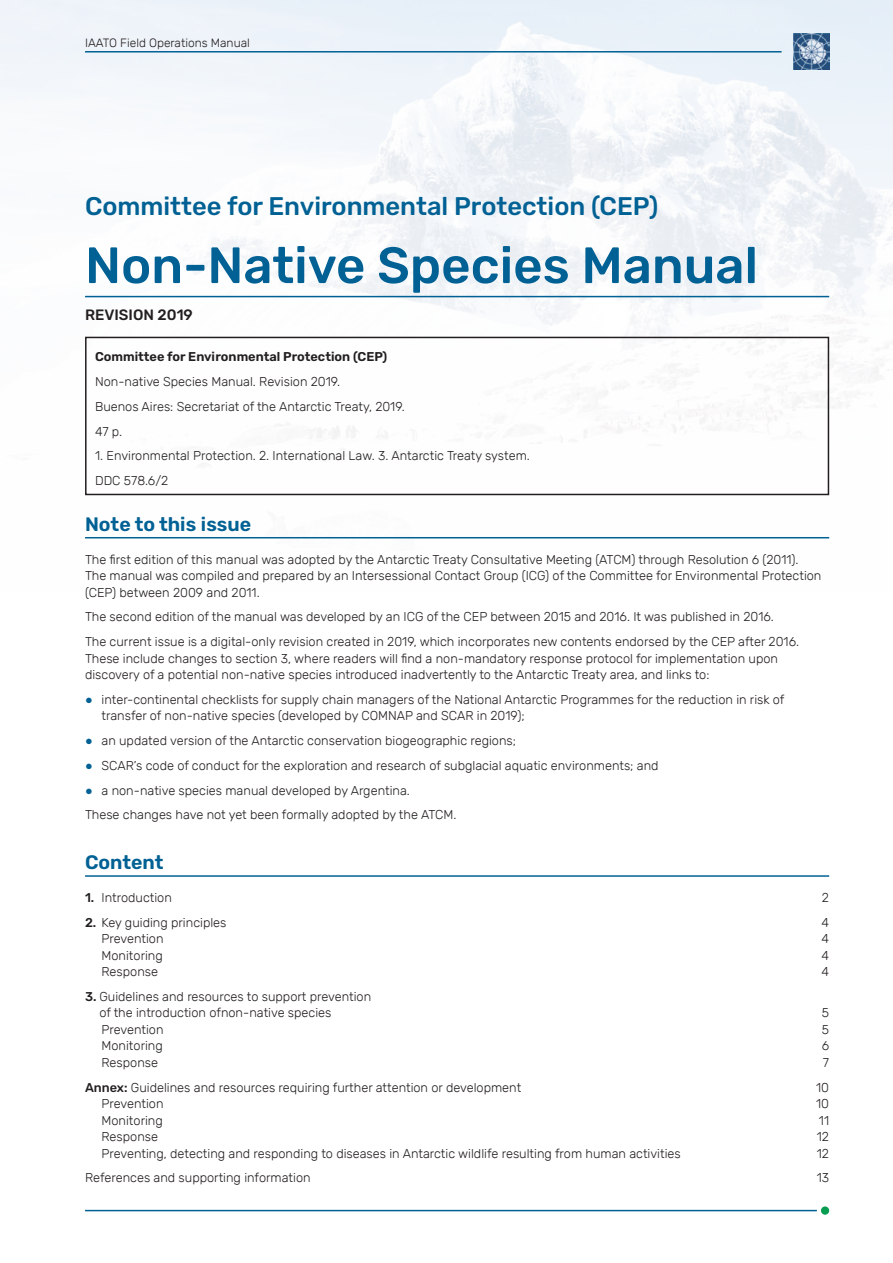
<style>
.page{position:relative;width:893px;height:1263px;background:#fff}
.page>*{position:absolute;margin:0;border:0;box-sizing:border-box;transform-origin:0 0}
.t1{font:500 51px "Rubik";color:#016194}
.t2{font:500 25.5px "Rubik";color:#016194}
.t3{font:600 19.5px "Rubik";color:#016194}
.t4{font:500 15px "Rubik";color:#231f20}
.t5{font:300 12.75px/24.8px "Rubik";color:#231f20}
.t6{font:600 12.75px "Rubik";color:#231f20}
.t7{font:300 12px "Rubik";color:#231f20}
.s1{font-family:"Arial";font-weight:400;color:#016194}
.s2{font-weight:500}
</style>
<div class="page">
<hr style="left:85px;top:1210px;width:732px;height:1px;background:#016194">
<div style="left:821px;top:1206px;width:8px;height:9px;background:#099d52;border-radius:50%"></div>
<img style="left:0;top:0;width:893px;height:539px">
<hr style="left:85px;top:51px;width:697px;height:2px;background:#016194">
<hr style="left:85px;top:296px;width:744px;height:1px;background:#016194">
<div style="left:85px;top:337px;width:744px;height:158px;border:2px solid #231f20"></div>
<hr style="left:85px;top:537px;width:744px;height:1px;background:#016194">
<hr style="left:85px;top:875px;width:744px;height:2px;background:#016194">
<p class="t7" style="left:85px;top:37px;width:166px">IAATO Field Operations Manual</p>
<h2 class="t2" style="left:85px;top:192px;width:575px">Committee for Environmental Protection (CEP)</h2>
<h1 class="t1" style="left:85px;top:236px;width:674px">Non-Native Species Manual</h1>
<p class="t4" style="left:85px;top:306px;width:109px">REVISION 2019</p>
<p class="t6" style="left:95px;top:350px;width:294px">Committee for Environmental Protection (CEP)</p>
<p class="t5" style="left:95px;top:370px;width:311px">Non-native Species Manual. Revision 2019.<br>Buenos Aires: Secretariat of the Antarctic Treaty, 2019.<br>47 p.</p>
<p class="t5" style="left:95px;top:444px;width:436px">1. Environmental Protection. 2. International Law. 3. Antarctic Treaty system.<br>DDC 578.6/2</p>
<h3 class="t3" style="left:85px;top:513px;width:168px">Note to this issue</h3>
<p class="t5" style="left:85px;top:551px;width:738px;line-height:16.5px">The first edition of this manual was adopted by the Antarctic Treaty Consultative Meeting (ATCM) through Resolution 6 (2011).<br>The manual was compiled and prepared by an Intersessional Contact Group (ICG) of the Committee for Environmental Protection (CEP) between 2009 and 2011.</p>
<p class="t5" style="left:85px;top:605px;width:716px">The second edition of the manual was developed by an ICG of the CEP between 2015 and 2016. It was published in 2016.<br>The current issue is a digital-only revision created in 2019, which incorporates new contents endorsed by the CEP after 2016.</p>
<p class="t5" style="left:85px;top:650px;width:694px;line-height:16.5px">These include changes to section 3, where readers will find a non-mandatory response protocol for implementation upon discovery of a potential non-native species introduced inadvertently to the Antarctic Treaty area, and links to:</p>
<p class="t5" style="left:102px;top:691px;width:684px;line-height:16.5px;text-indent:-16px"><span class="s1">●</span> inter-continental checklists for supply chain managers of the National Antarctic Programmes for the reduction in risk of transfer of non-native species (developed by COMNAP and SCAR in 2019);</p>
<p class="t5" style="left:85px;top:729px;width:433px"><span class="s1">●</span> an updated version of the Antarctic conservation biogeographic regions;</p>
<p class="t5" style="left:85px;top:753px;width:575px"><span class="s1">●</span> SCAR’s code of conduct for the exploration and research of subglacial aquatic environments; and</p>
<p class="t5" style="left:85px;top:778px;width:373px"><span class="s1">●</span> a non-native species manual developed by Argentina.<br>These changes have not yet been formally adopted by the ATCM.</p>
<h3 class="t3" style="left:85px;top:851px;width:80px">Content</h3>
<p class="t5" style="left:85px;top:885px;width:88px"><span class="s2">1.</span> Introduction</p>
<p class="t5" style="left:822px;top:885px;width:9px">2</p>
<p class="t5" style="left:85px;top:910px;width:143px"><span class="s2">2.</span> Key guiding principles</p>
<p class="t5" style="left:821px;top:910px;width:9px">4</p>
<p class="t5" style="left:102px;top:927px;width:64px">Prevention</p>
<p class="t5" style="left:821px;top:927px;width:9px">4</p>
<p class="t5" style="left:102px;top:943px;width:63px">Monitoring</p>
<p class="t5" style="left:821px;top:943px;width:9px">4</p>
<p class="t5" style="left:102px;top:960px;width:58px">Response</p>
<p class="t5" style="left:821px;top:960px;width:9px">4</p>
<p class="t5" style="left:99px;top:988px;width:273px;line-height:16.5px;text-indent:-14px"><span class="s2">3.</span> Guidelines and resources to support prevention of the introduction ofnon-native species</p>
<p class="t5" style="left:822px;top:1001px;width:9px">5</p>
<p class="t5" style="left:102px;top:1017px;width:64px">Prevention</p>
<p class="t5" style="left:822px;top:1017px;width:9px">5</p>
<p class="t5" style="left:102px;top:1034px;width:63px">Monitoring</p>
<p class="t5" style="left:822px;top:1034px;width:9px">6</p>
<p class="t5" style="left:102px;top:1050px;width:58px">Response</p>
<p class="t5" style="left:823px;top:1050px;width:8px">7</p>
<p class="t5" style="left:85px;top:1075px;width:438px"><span class="s2">Annex:</span> Guidelines and resources requiring further attention or development</p>
<p class="t5" style="left:816px;top:1075px;width:14px">10</p>
<p class="t5" style="left:102px;top:1092px;width:64px">Prevention</p>
<p class="t5" style="left:816px;top:1092px;width:14px">10</p>
<p class="t5" style="left:102px;top:1108px;width:63px">Monitoring</p>
<p class="t5" style="left:819px;top:1108px;width:12px">11</p>
<p class="t5" style="left:102px;top:1125px;width:58px">Response</p>
<p class="t5" style="left:817px;top:1125px;width:14px">12</p>
<p class="t5" style="left:102px;top:1141px;width:581px">Preventing, detecting and responding to diseases in Antarctic wildlife resulting from human activities</p>
<p class="t5" style="left:817px;top:1141px;width:14px">12</p>
<p class="t5" style="left:85px;top:1166px;width:227px">References and supporting information</p>
<p class="t5" style="left:817px;top:1166px;width:14px">13</p>
</div>
